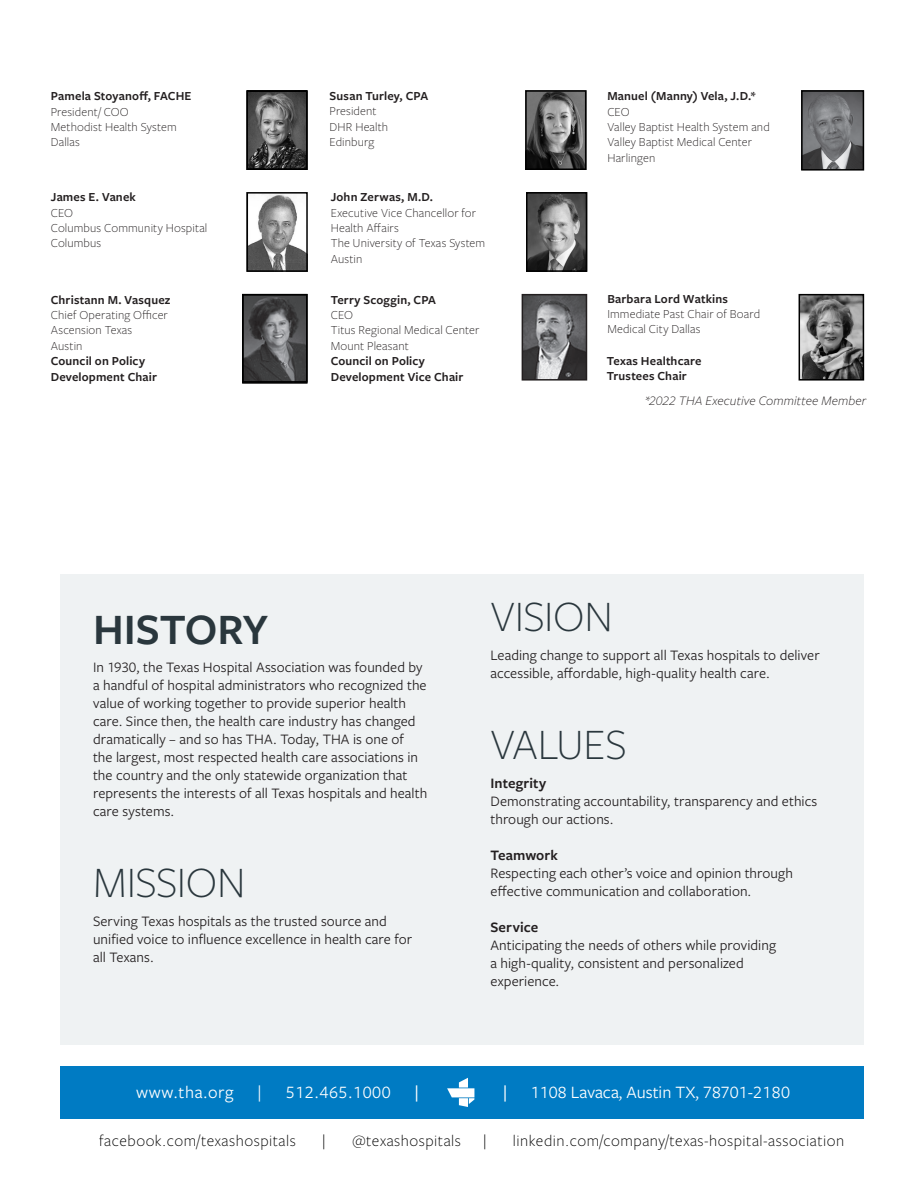
<style>
.page{position:relative;width:918px;height:1188px;background:#fff}
.page>*{position:absolute;margin:0;border:0;box-sizing:border-box;transform-origin:0 0}
.About_Headers{font:300 45px "Freight Sans Pro";letter-spacing:-.01em;color:#2a373d}
.About_Headers-2{font:600 45px "Freight Sans Pro";letter-spacing:-.005em;color:#2a373d}
.t1{font:18px "Freight Sans Pro";color:#fff}
.t2{font:18px "Freight Sans Pro";letter-spacing:.03em;color:#fff}
.t3{font:500 18px "Freight Sans Pro";color:#fff}
.t4{font:300 16.5px "Freight Sans Pro";letter-spacing:.03em;color:#000}
.Body{font:15px/18px "Freight Sans Pro";letter-spacing:.005em;color:#231f20}
.Bullets{font:15px/18px "Freight Sans Pro";letter-spacing:.005em;color:#231f20}
.Bullets-2{font:600 15px "Freight Sans Pro";letter-spacing:.005em;color:#231f20}
.t5{font:italic 300 13.5px "Freight Sans Pro";letter-spacing:.01em;color:#231f20}
.t6{font:300 12.75px/15.3px "Freight Sans Pro";letter-spacing:.01em;color:#231f20}
.t7{font:600 12.75px/15.3px "Freight Sans Pro";letter-spacing:.01em;color:#231f20}
</style>
<div class="page">
<img style="left:525px;top:297px;width:59px;height:81px">
<div style="left:522px;top:294px;width:65px;height:87px;border:2px solid #231f20"></div>
<img style="left:802px;top:297px;width:59px;height:81px">
<div style="left:799px;top:294px;width:65px;height:87px;border:2px solid #000"></div>
<img style="left:245px;top:297px;width:60px;height:83px">
<div style="left:242px;top:294px;width:66px;height:89px;border:2px solid #000"></div>
<div style="left:60px;top:574px;width:804px;height:471px;background:#eff2f3"></div>
<div style="left:60px;top:1066px;width:804px;height:53px;background:#007bc3"></div>
<svg style="left:447px;top:1078px;width:27px;height:29px"></svg>
<img style="left:249px;top:93px;width:56px;height:74px">
<div style="left:246px;top:90px;width:62px;height:80px;border:2px solid #000"></div>
<img style="left:528px;top:93px;width:55px;height:74px">
<div style="left:525px;top:90px;width:61px;height:80px;border:2px solid #000"></div>
<img style="left:804px;top:93px;width:57px;height:75px">
<div style="left:801px;top:90px;width:63px;height:81px;border:2px solid #000"></div>
<img style="left:250px;top:195px;width:55px;height:74px">
<div style="left:247px;top:192px;width:61px;height:80px;border:2px solid #000"></div>
<img style="left:529px;top:195px;width:55px;height:74px">
<div style="left:526px;top:192px;width:61px;height:80px;border:2px solid #000"></div>
<p class="t7" style="left:51px;top:88px;width:142px">Pamela Stoyanoff, FACHE</p>
<p class="t6" style="left:51px;top:103px;width:79px">President/ COO</p>
<p class="t6" style="left:51px;top:119px;width:127px">Methodist Health System</p>
<p class="t6" style="left:51px;top:134px;width:31px">Dallas</p>
<p class="t7" style="left:51px;top:189px;width:87px">James E. Vanek</p>
<p class="t6" style="left:51px;top:204px;width:24px">CEO</p>
<p class="t6" style="left:51px;top:220px;width:158px">Columbus Community Hospital</p>
<p class="t6" style="left:51px;top:235px;width:52px">Columbus</p>
<p class="t7" style="left:51px;top:291px;width:121px">Christann M. Vasquez</p>
<p class="t6" style="left:51px;top:307px;width:119px">Chief Operating Officer</p>
<p class="t6" style="left:51px;top:322px;width:83px">Ascension Texas</p>
<p class="t6" style="left:51px;top:337px;width:33px">Austin</p>
<p class="t7" style="left:51px;top:353px;width:108px">Council on Policy<br>Development Chair</p>
<p class="t7" style="left:330px;top:88px;width:100px">Susan Turley, CPA</p>
<p class="t6" style="left:330px;top:103px;width:48px">President</p>
<p class="t6" style="left:330px;top:118px;width:60px">DHR Health</p>
<p class="t6" style="left:330px;top:134px;width:46px">Edinburg</p>
<p class="t7" style="left:331px;top:189px;width:104px">John Zerwas, M.D.</p>
<p class="t6" style="left:331px;top:204px;width:147px">Executive Vice Chancellor for<br>Health Affairs</p>
<p class="t6" style="left:331px;top:235px;width:156px">The University of Texas System</p>
<p class="t6" style="left:331px;top:250px;width:33px">Austin</p>
<p class="t7" style="left:331px;top:291px;width:107px">Terry Scoggin, CPA</p>
<p class="t6" style="left:331px;top:307px;width:24px">CEO</p>
<p class="t6" style="left:331px;top:322px;width:150px">Titus Regional Medical Center</p>
<p class="t6" style="left:331px;top:337px;width:80px">Mount Pleasant</p>
<p class="t7" style="left:607px;top:88px;width:150px">Manuel (Manny) Vela, J.D.*</p>
<p class="t6" style="left:607px;top:103px;width:24px">CEO</p>
<p class="t6" style="left:607px;top:119px;width:164px">Valley Baptist Health System and<br>Valley Baptist Medical Center</p>
<p class="t6" style="left:607px;top:149px;width:50px">Harlingen</p>
<p class="t7" style="left:607px;top:291px;width:122px">Barbara Lord Watkins</p>
<p class="t6" style="left:607px;top:306px;width:154px">Immediate Past Chair of Board</p>
<p class="t6" style="left:607px;top:321px;width:95px">Medical City Dallas</p>
<p class="t7" style="left:331px;top:353px;width:134px">Council on Policy<br>Development Vice Chair</p>
<p class="t7" style="left:607px;top:352px;width:96px">Texas Healthcare</p>
<p class="t7" style="left:607px;top:368px;width:82px">Trustees Chair</p>
<p class="t5" style="left:645px;top:391px;width:223px">*2022 THA Executive Committee Member</p>
<p class="About_Headers-2" style="left:93px;top:598px;width:177px">HISTORY</p>
<p class="Body" style="left:93px;top:658px;width:336px">In 1930, the Texas Hospital Association was founded by a handful of hospital administrators who recognized the value of working together to provide superior health care. Since then, the health care industry has changed dramatically – and so has THA. Today, THA is one of the largest, most respected health care associations in the country and the only statewide organization that represents the interests of all Texas hospitals and health care systems.</p>
<p class="About_Headers" style="left:93px;top:853px;width:154px">MISSION</p>
<p class="Body" style="left:93px;top:912px;width:321px">Serving Texas hospitals as the trusted source and unified voice to influence excellence in health care for all Texans.</p>
<p class="About_Headers" style="left:490px;top:586px;width:124px">VISION</p>
<p class="Body" style="left:490px;top:645px;width:331px">Leading change to support all Texas hospitals to deliver accessible, affordable, high-quality health care.</p>
<p class="About_Headers" style="left:490px;top:714px;width:138px">VALUES</p>
<p class="Bullets-2" style="left:490px;top:772px;width:57px">Integrity</p>
<p class="Bullets" style="left:490px;top:791px;width:328px">Demonstrating accountability, transparency and ethics through our actions.</p>
<p class="Bullets-2" style="left:490px;top:844px;width:69px">Teamwork</p>
<p class="Bullets" style="left:490px;top:863px;width:304px">Respecting each other’s voice and opinion through effective communication and collaboration.</p>
<p class="Bullets-2" style="left:490px;top:916px;width:49px">Service</p>
<p class="Bullets" style="left:490px;top:935px;width:287px">Anticipating the needs of others while providing a high-quality, consistent and personalized experience.</p>
<p class="t2" style="left:136px;top:1080px;width:99px">www.tha.org</p>
<p class="t1" style="left:257px;top:1080px;width:6px">|</p>
<p class="t2" style="left:286px;top:1080px;width:106px">512.465.1000</p>
<p class="t3" style="left:415px;top:1080px;width:6px">|</p>
<p class="t3" style="left:503px;top:1080px;width:6px">|</p>
<p class="t1" style="left:531px;top:1080px;width:261px">1108 Lavaca, Austin TX, 78701-2180</p>
<p class="t4" style="left:99px;top:1130px;width:198px">facebook.com/texashospitals</p>
<p class="t4" style="left:322px;top:1130px;width:6px">|</p>
<p class="t4" style="left:352px;top:1130px;width:110px">@texashospitals</p>
<p class="t4" style="left:483px;top:1130px;width:6px">|</p>
<p class="t4" style="left:513px;top:1130px;width:333px">linkedin.com/company/texas-hospital-association</p>
</div>
